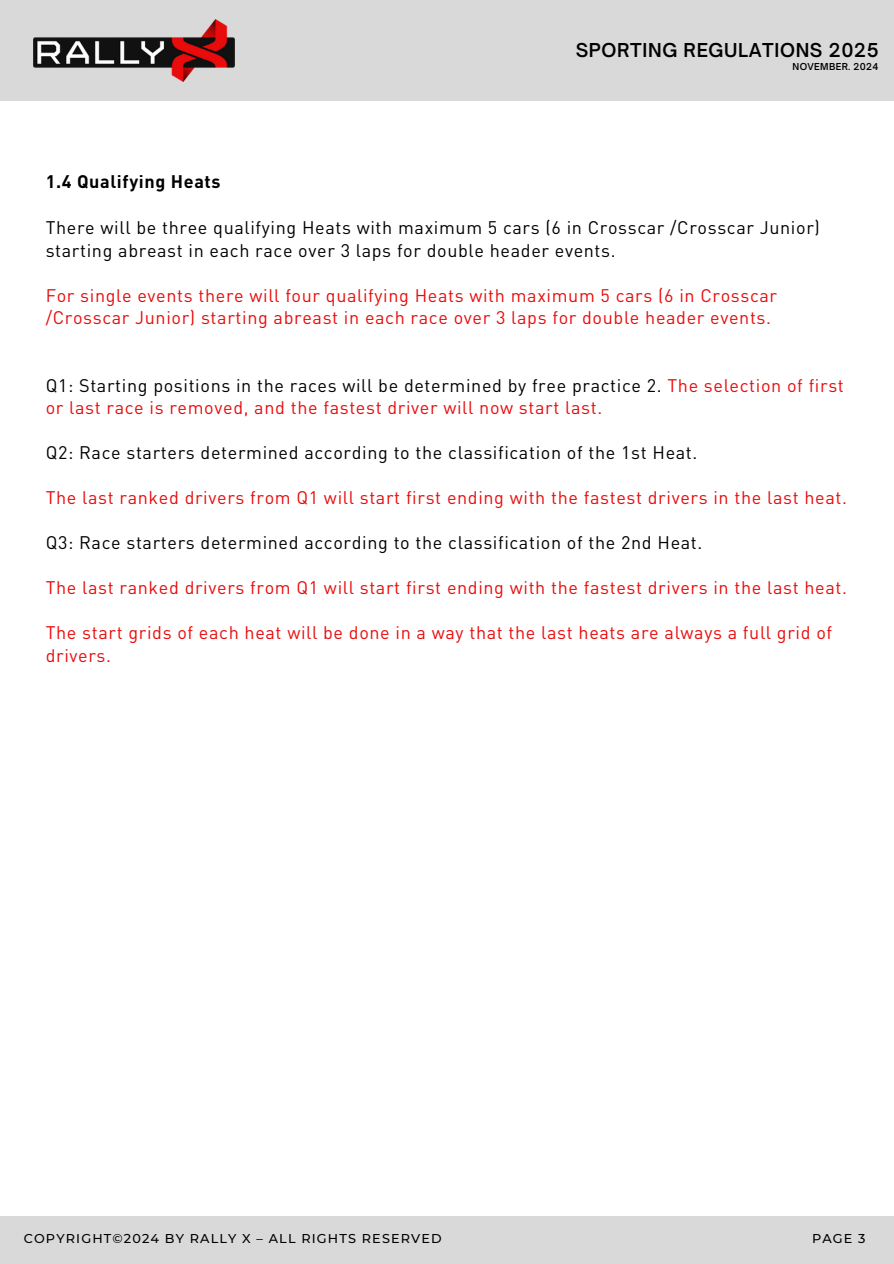
<style>
.page{position:relative;width:894px;height:1264px;background:#fff}
.page>*{position:absolute;margin:0;border:0;box-sizing:border-box;transform-origin:0 0}
.t1{font:600 18.3px "Open Sauce One";letter-spacing:.035em;color:#000}
.t2{font:18px/22.5px "DIN Pro";letter-spacing:.035em;color:#e90c0c}
.t3{font:18px/22.5px "DIN Pro";letter-spacing:.035em;color:#000}
.t4{font:700 18px "DIN Pro";letter-spacing:.035em;color:#000}
.t5{font:500 12.75px "Montserrat";letter-spacing:.09em;color:#000}
.t6{font:600 9.15px "Open Sauce One";letter-spacing:.035em;color:#000}
.s1{color:#000}
</style>
<div class="page">
<div style="left:0;top:0;width:893px;height:101px;background:#d9d9d9"></div>
<div style="left:0;top:1216px;width:893px;height:47px;background:#d9d9d9"></div>
<img style="left:33px;top:19px;width:202px;height:62px">
<h3 class="t1" style="left:575px;top:38px;width:304px">SPORTING REGULATIONS 2025</h3>
<h3 class="t6" style="left:792px;top:61px;width:87px">NOVEMBER. 2024</h3>
<p class="t4" style="left:46px;top:170px;width:176px">1.4 Qualifying Heats</p>
<h1 class="t3" style="left:46px;top:216px;width:775px">There will be three qualifying Heats with maximum 5 cars (6 in Crosscar /Crosscar Junior) starting abreast in each race over 3 laps for double header events.</h1>
<p class="t2" style="left:46px;top:284px;width:732px">For single events there will four qualifying Heats with maximum 5 cars (6 in Crosscar /Crosscar Junior) starting abreast in each race over 3 laps for double header events.</p>
<h2 class="t2" style="left:46px;top:374px;width:799px"><span class="s1">Q1: Starting positions in the races will be determined by free practice 2.</span> The selection of first or last race is removed, and the fastest driver will now start last.</h2>
<h3 class="t3" style="left:46px;top:441px;width:653px">Q2: Race starters determined according to the classification of the 1st Heat.</h3>
<h3 class="t2" style="left:46px;top:486px;width:802px">The last ranked drivers from Q1 will start first ending with the fastest drivers in the last heat.</h3>
<h3 class="t3" style="left:46px;top:531px;width:658px">Q3: Race starters determined according to the classification of the 2nd Heat.</h3>
<h3 class="t2" style="left:46px;top:576px;width:802px">The last ranked drivers from Q1 will start first ending with the fastest drivers in the last heat.</h3>
<h3 class="t2" style="left:46px;top:621px;width:787px">The start grids of each heat will be done in a way that the last heats are always a full grid of drivers.</h3>
<h3 class="t5" style="left:24px;top:1230px;width:419px">COPYRIGHT©2024 BY RALLY X – ALL RIGHTS RESERVED</h3>
<h4 class="t5" style="left:811px;top:1230px;width:55px">PAGE 3</h4>
</div>
